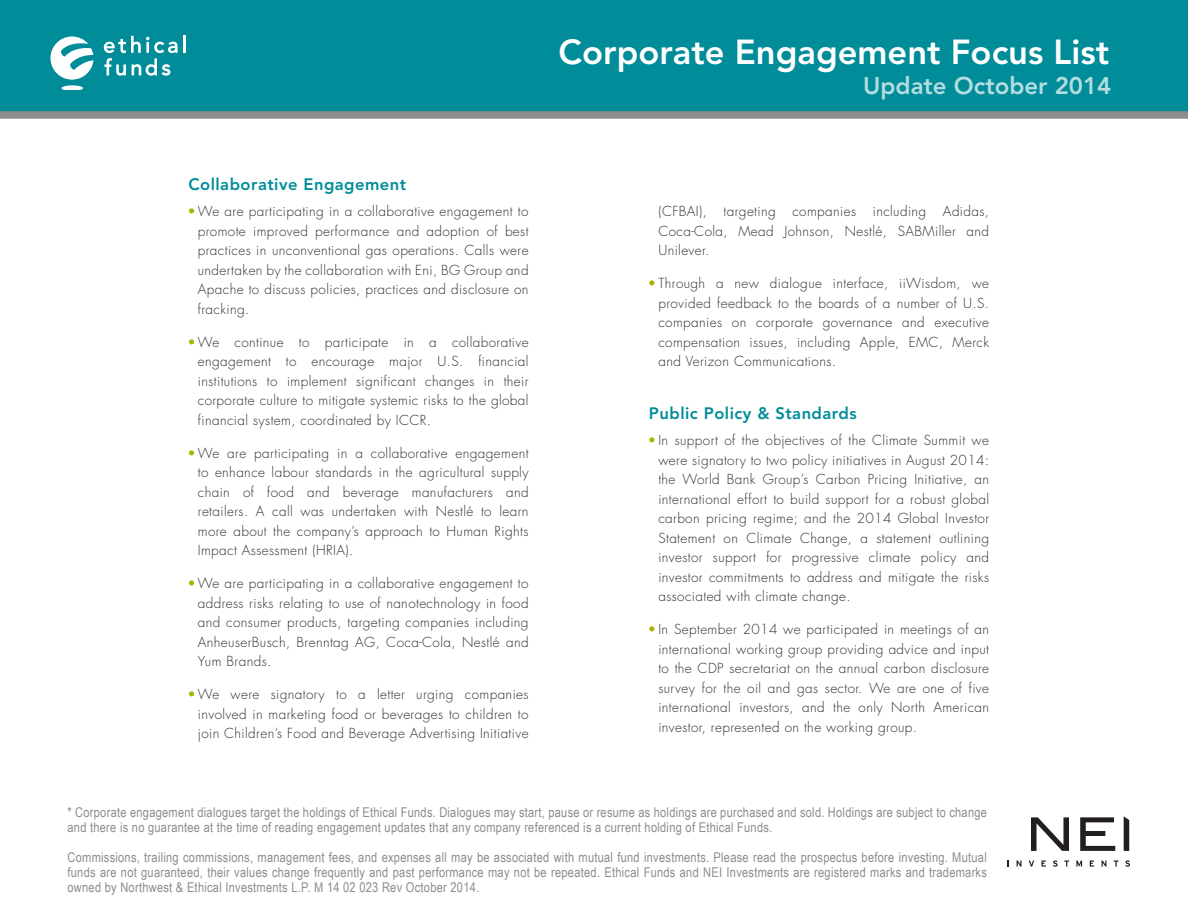
<style>
.page{position:relative;width:1188px;height:918px;background:#fff}
.page>*{position:absolute;margin:0;border:0;box-sizing:border-box;transform-origin:0 0}
.t1{font:800 34.5px "Avenir";color:#fff}
.t2{font:800 24px "Avenir";color:#b3dde0}
.t3{font:800 16.5px "Avenir";letter-spacing:.03em;color:#008c99}
.t4{font:300 13.5px/19.5px "Futura";letter-spacing:.03em;color:#312f30;text-align:justify}
.Discliamer{font:13.5px/15px "Arial Narrow";letter-spacing:.02em;color:#8b8d8e}
.s1{color:#a8b400}
</style>
<div class="page">
<svg style="left:0;top:0;width:1188px;height:119px;background:#098c98"></svg>
<svg style="left:50px;top:36px;width:43px;height:53px"></svg>
<hr style="left:183px;top:36px;width:3px;height:17px;background:#fff">
<svg style="left:104px;top:36px;width:74px;height:40px"></svg>
<svg style="left:1124px;top:816px;width:5px;height:35px"></svg>
<svg style="left:1031px;top:817px;width:38px;height:34px"></svg>
<svg style="left:1080px;top:817px;width:35px;height:34px"></svg>
<svg style="left:1017px;top:861px;width:5px;height:6px"></svg>
<svg style="left:1029px;top:861px;width:5px;height:6px"></svg>
<svg style="left:1041px;top:861px;width:5px;height:6px"></svg>
<svg style="left:1053px;top:860px;width:5px;height:7px"></svg>
<svg style="left:1064px;top:861px;width:5px;height:6px"></svg>
<svg style="left:1076px;top:861px;width:6px;height:6px"></svg>
<svg style="left:1090px;top:861px;width:4px;height:6px"></svg>
<svg style="left:1102px;top:861px;width:4px;height:6px"></svg>
<svg style="left:1114px;top:861px;width:4px;height:6px"></svg>
<svg style="left:1125px;top:860px;width:5px;height:7px"></svg>
<p class="t3" style="left:188px;top:175px;width:219px">Collaborative Engagement</p>
<p class="t4" style="left:198px;top:202px;width:332px;text-indent:-10px"><span class="s1">•</span> We are participating in a collaborative engagement to promote improved performance and adoption of best practices in unconventional gas operations. Calls were undertaken by the collaboration with Eni, BG Group and Apache to discuss policies, practices and disclosure on fracking.</p>
<p class="t4" style="left:198px;top:332px;width:332px;text-indent:-10px"><span class="s1">•</span> We continue to participate in a collaborative engagement to encourage major U.S. financial institutions to implement significant changes in their corporate culture to mitigate systemic risks to the global financial system, coordinated by ICCR.</p>
<p class="t4" style="left:198px;top:443px;width:332px;text-indent:-10px"><span class="s1">•</span> We are participating in a collaborative engagement to enhance labour standards in the agricultural supply chain of food and beverage manufacturers and retailers. A call was undertaken with Nestlé to learn more about the company’s approach to Human Rights Impact Assessment (HRIA).</p>
<p class="t4" style="left:198px;top:574px;width:332px;text-indent:-10px"><span class="s1">•</span> We are participating in a collaborative engagement to address risks relating to use of nanotechnology in food and consumer products, targeting companies including AnheuserBusch, Brenntag AG, Coca-Cola, Nestlé and Yum Brands.</p>
<p class="t4" style="left:198px;top:685px;width:332px;text-indent:-10px"><span class="s1">•</span> We were signatory to a letter urging companies involved in marketing food or beverages to children to join Children’s Food and Beverage Advertising Initiative</p>
<h1 class="t1" style="left:559px;top:32px;width:552px">Corporate Engagement Focus List</h1>
<h2 class="t2" style="left:863px;top:71px;width:250px">Update October 2014</h2>
<p class="t4" style="left:658px;top:202px;width:332px">(CFBAI), targeting companies including Adidas, Coca-Cola, Mead Johnson, Nestlé, SABMiller and Unilever.</p>
<p class="t4" style="left:658px;top:274px;width:332px;text-indent:-10px"><span class="s1">•</span> Through a new dialogue interface, iiWisdom, we provided feedback to the boards of a number of U.S. companies on corporate governance and executive compensation issues, including Apple, EMC, Merck and Verizon Communications.</p>
<p class="t3" style="left:649px;top:403px;width:209px">Public Policy &amp; Standards</p>
<p class="t4" style="left:658px;top:431px;width:332px;text-indent:-10px"><span class="s1">•</span> In support of the objectives of the Climate Summit we were signatory to two policy initiatives in August 2014: the World Bank Group’s Carbon Pricing Initiative, an international effort to build support for a robust global carbon pricing regime; and the 2014 Global Investor Statement on Climate Change, a statement outlining investor support for progressive climate policy and investor commitments to address and mitigate the risks associated with climate change.</p>
<p class="t4" style="left:658px;top:620px;width:332px;text-indent:-10px"><span class="s1">•</span> In September 2014 we participated in meetings of an international working group providing advice and input to the CDP secretariat on the annual carbon disclosure survey for the oil and gas sector. We are one of five international investors, and the only North American investor, represented on the working group.</p>
<p class="Discliamer" style="left:68px;top:804px;width:921px">* Corporate engagement dialogues target the holdings of Ethical Funds. Dialogues may start, pause or resume as holdings are purchased and sold. Holdings are subject to change and there is no guarantee at the time of reading engagement updates that any company referenced is a current holding of Ethical Funds.</p>
<p class="Discliamer" style="left:68px;top:849px;width:921px;text-align:justify">Commissions, trailing commissions, management fees, and expenses all may be associated with mutual fund investments. Please read the prospectus before investing. Mutual funds are not guaranteed, their values change frequently and past performance may not be repeated. Ethical Funds and NEI Investments are registered marks and trademarks owned by Northwest &amp; Ethical Investments L.P. M 14 02 023 Rev October 2014.</p>
</div>
